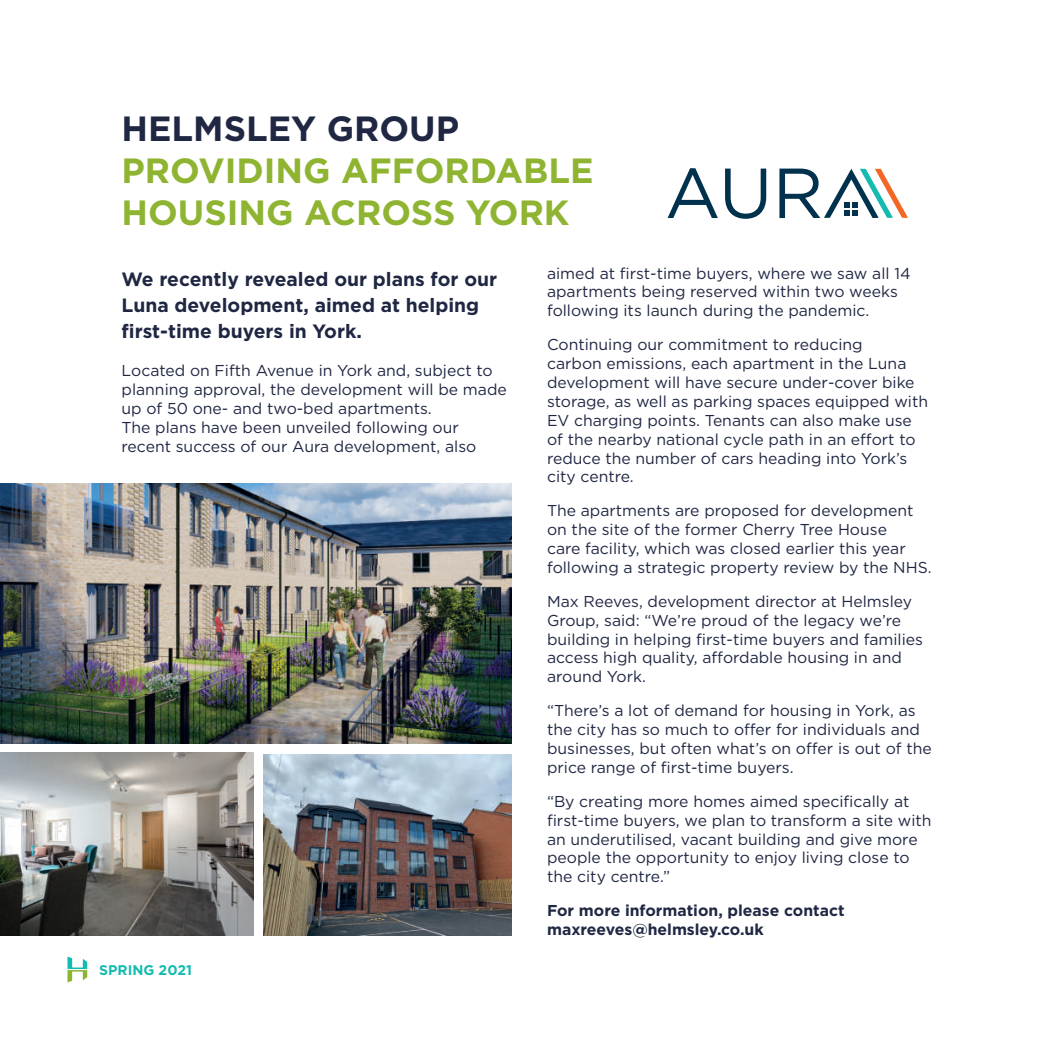
<style>
.page{position:relative;width:1042px;height:1042px;background:#fff}
.page>*{position:absolute;margin:0;border:0;box-sizing:border-box;transform-origin:0 0}
.t1{font:700 35px/42px "Gotham";color:#8eb432}
.t2{font:700 35px "Gotham";color:#1f2743}
.t3{font:700 19.25px/26.2px "Gotham";color:#1f2743}
.t4{font:15.75px/18.9px "Gotham";color:#1f2743}
.t5{font:700 15.75px/18.9px "Gotham";color:#1f2743}
.t6{font:700 14px "Gotham";color:#15bbb1}
</style>
<div class="page">
<svg style="left:67px;top:956px;width:20px;height:26px"></svg>
<img style="left:0;top:484px;width:511px;height:259px">
<img style="left:0;top:753px;width:253px;height:182px">
<img style="left:263px;top:754px;width:248px;height:181px">
<svg style="left:667px;top:168px;width:241px;height:51px"></svg>
<h1 class="t2" style="left:122px;top:105px;width:339px">HELMSLEY GROUP</h1>
<h1 class="t1" style="left:122px;top:149px;width:473px">PROVIDING AFFORDABLE<br>HOUSING ACROSS YORK</h1>
<p class="t3" style="left:122px;top:266px;width:377px">We recently revealed our plans for our<br>Luna development, aimed at helping first-time buyers in York.</p>
<p class="t4" style="left:122px;top:361px;width:387px">Located on Fifth Avenue in York and, subject to planning approval, the development will be made up of 50 one- and two-bed apartments.<br>The plans have been unveiled following our recent success of our Aura development, also</p>
<p class="t6" style="left:99px;top:961px;width:94px">SPRING 2021</p>
<p class="t4" style="left:547px;top:263px;width:365px">aimed at first-time buyers, where we saw all 14 apartments being reserved within two weeks following its launch during the pandemic.</p>
<p class="t4" style="left:547px;top:335px;width:383px">Continuing our commitment to reducing<br>carbon emissions, each apartment in the Luna development will have secure under-cover bike storage, as well as parking spaces equipped with EV charging points. Tenants can also make use of the nearby national cycle path in an effort to reduce the number of cars heading into York’s city centre.</p>
<p class="t4" style="left:547px;top:501px;width:386px">The apartments are proposed for development on the site of the former Cherry Tree House<br>care facility, which was closed earlier this year following a strategic property review by the NHS.</p>
<p class="t4" style="left:547px;top:591px;width:377px">Max Reeves, development director at Helmsley Group, said: “We’re proud of the legacy we’re building in helping first-time buyers and families access high quality, affordable housing in and around York.</p>
<p class="t4" style="left:547px;top:701px;width:386px">“There’s a lot of demand for housing in York, as the city has so much to offer for individuals and businesses, but often what’s on offer is out of the price range of first-time buyers.</p>
<p class="t4" style="left:547px;top:791px;width:386px">“By creating more homes aimed specifically at first-time buyers, we plan to transform a site with an underutilised, vacant building and give more people the opportunity to enjoy living close to the city centre.”</p>
<p class="t5" style="left:547px;top:901px;width:299px">For more information, please contact maxreeves@helmsley.co.uk</p>
</div>
